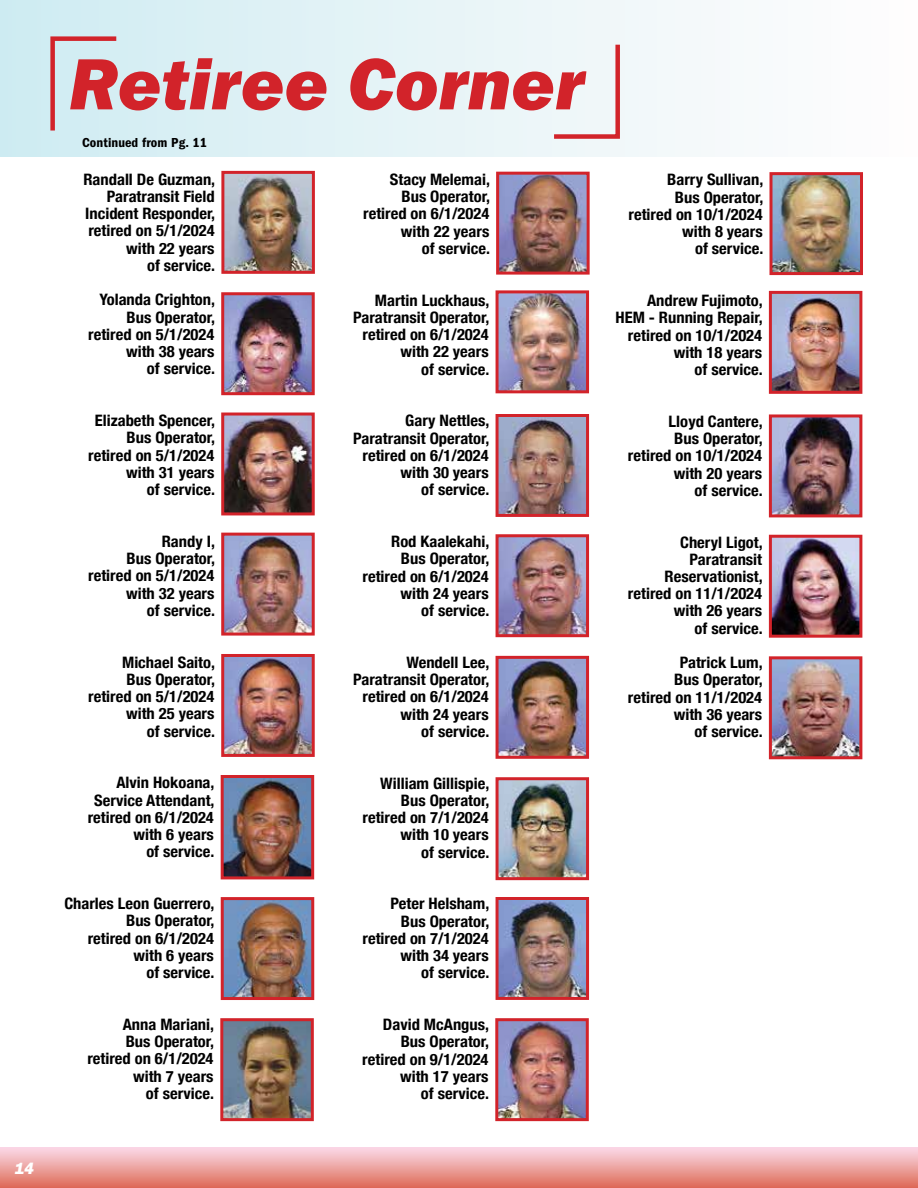
<style>
.page{position:relative;width:918px;height:1188px;background:#fff}
.page>*{position:absolute;margin:0;border:0;box-sizing:border-box;transform-origin:0 0}
.t1{font:75px "Franklin Gothic URW Hea Ita";color:#d2232a}
.t2{font:16.5px "Franklin Gothic URW Hea Ita";color:#fff}
.t3{font:700 condensed 15.75px/17.2px "Helvetica Neue";color:#000;text-align:right;scale:1.05 1}
.t4{font:13.5px "Franklin Gothic LT Pro Cn Dm";letter-spacing:.01em;color:#000;scale:1.05 1}
</style>
<div class="page">
<div style="left:0;top:0;width:918px;height:156px;background:linear-gradient(to right,#cfecf2,#fffdfd)"></div>
<img style="left:225px;top:175px;width:86px;height:95px">
<div style="left:221px;top:171px;width:94px;height:103px;border:3px solid #d2232a"></div>
<img style="left:225px;top:296px;width:86px;height:95px">
<div style="left:221px;top:292px;width:94px;height:103px;border:3px solid #d2232a"></div>
<img style="left:225px;top:658px;width:86px;height:95px">
<div style="left:221px;top:654px;width:94px;height:103px;border:3px solid #d2232a"></div>
<img style="left:225px;top:417px;width:86px;height:94px">
<div style="left:221px;top:413px;width:94px;height:102px;border:3px solid #d2232a"></div>
<img style="left:225px;top:537px;width:86px;height:95px">
<div style="left:221px;top:533px;width:94px;height:103px;border:3px solid #d2232a"></div>
<img style="left:224px;top:1022px;width:86px;height:95px">
<div style="left:220px;top:1018px;width:94px;height:103px;border:3px solid #d2232a"></div>
<img style="left:225px;top:779px;width:85px;height:96px">
<div style="left:221px;top:775px;width:93px;height:104px;border:3px solid #d2232a"></div>
<img style="left:225px;top:901px;width:85px;height:95px">
<div style="left:221px;top:897px;width:93px;height:103px;border:3px solid #d2232a"></div>
<img style="left:500px;top:294px;width:85px;height:95px">
<div style="left:496px;top:290px;width:93px;height:103px;border:3px solid #d2232a"></div>
<img style="left:500px;top:176px;width:86px;height:95px">
<div style="left:496px;top:172px;width:94px;height:103px;border:3px solid #d2232a"></div>
<img style="left:500px;top:418px;width:85px;height:95px">
<div style="left:496px;top:414px;width:93px;height:103px;border:3px solid #d2232a"></div>
<img style="left:500px;top:781px;width:85px;height:95px">
<div style="left:496px;top:777px;width:93px;height:103px;border:3px solid #d2232a"></div>
<img style="left:500px;top:538px;width:85px;height:95px">
<div style="left:496px;top:534px;width:93px;height:103px;border:3px solid #d2232a"></div>
<img style="left:500px;top:660px;width:85px;height:95px">
<div style="left:496px;top:656px;width:93px;height:103px;border:3px solid #d2232a"></div>
<img style="left:499px;top:1022px;width:86px;height:95px">
<div style="left:495px;top:1018px;width:94px;height:103px;border:3px solid #d2232a"></div>
<img style="left:500px;top:901px;width:85px;height:95px">
<div style="left:496px;top:897px;width:93px;height:103px;border:3px solid #d2232a"></div>
<img style="left:773px;top:295px;width:85px;height:95px">
<div style="left:769px;top:291px;width:93px;height:103px;border:3px solid #d2232a"></div>
<img style="left:773px;top:176px;width:86px;height:95px">
<div style="left:769px;top:172px;width:94px;height:103px;border:3px solid #d2232a"></div>
<img style="left:773px;top:418px;width:85px;height:95px">
<div style="left:769px;top:414px;width:93px;height:103px;border:3px solid #d2232a"></div>
<img style="left:773px;top:539px;width:85px;height:95px">
<div style="left:769px;top:535px;width:93px;height:103px;border:3px solid #d2232a"></div>
<img style="left:773px;top:660px;width:85px;height:95px">
<div style="left:769px;top:656px;width:93px;height:103px;border:3px solid #d2232a"></div>
<div style="left:0;top:1148px;width:918px;height:40px;background:linear-gradient(to bottom,#fadae7,#de6d5a)"></div>
<svg style="left:48px;top:34px;width:73px;height:101px;background:#d2dadf"></svg>
<svg style="left:550px;top:40px;width:72px;height:101px"></svg>
<p class="t2" style="left:15px;top:1157px;width:21px">14</p>
<h1 class="t1" style="left:69px;top:35px;width:517px">Retiree Corner</h1>
<p class="t4" style="left:82px;top:135px;width:120px">Continued from Pg. 11</p>
<p class="t3" style="left:83px;top:169px;width:127px">Randall De Guzman,<br>Paratransit Field<br>Incident Responder, retired on 5/1/2024 with 22 years<br>of service.</p>
<p class="t3" style="left:88px;top:290px;width:122px">Yolanda Crighton,<br>Bus Operator, retired on 5/1/2024 with 38 years<br>of service.</p>
<p class="t3" style="left:88px;top:411px;width:122px">Elizabeth Spencer,<br>Bus Operator, retired on 5/1/2024 with 31 years<br>of service.</p>
<p class="t3" style="left:88px;top:532px;width:122px">Randy I,<br>Bus Operator, retired on 5/1/2024 with 32 years<br>of service.</p>
<p class="t3" style="left:88px;top:652px;width:122px">Michael Saito,<br>Bus Operator, retired on 5/1/2024 with 25 years<br>of service.</p>
<p class="t3" style="left:88px;top:773px;width:122px">Alvin Hokoana,<br>Service Attendant, retired on 6/1/2024 with 6 years<br>of service.</p>
<p class="t3" style="left:64px;top:894px;width:145px">Charles Leon Guerrero,<br>Bus Operator,<br>retired on 6/1/2024 with 6 years<br>of service.</p>
<p class="t3" style="left:87px;top:1015px;width:122px">Anna Mariani,<br>Bus Operator, retired on 6/1/2024 with 7 years<br>of service.</p>
<p class="t3" style="left:363px;top:169px;width:122px">Stacy Melemai,<br>Bus Operator, retired on 6/1/2024 with 22 years<br>of service.</p>
<p class="t3" style="left:353px;top:290px;width:131px">Martin Luckhaus,<br>Paratransit Operator, retired on 6/1/2024 with 22 years<br>of service.</p>
<p class="t3" style="left:353px;top:411px;width:131px">Gary Nettles,<br>Paratransit Operator, retired on 6/1/2024 with 30 years<br>of service.</p>
<p class="t3" style="left:363px;top:532px;width:122px">Rod Kaalekahi,<br>Bus Operator, retired on 6/1/2024 with 24 years<br>of service.</p>
<p class="t3" style="left:353px;top:652px;width:131px">Wendell Lee,<br>Paratransit Operator, retired on 6/1/2024 with 24 years<br>of service.</p>
<p class="t3" style="left:363px;top:773px;width:122px">William Gillispie,<br>Bus Operator, retired on 7/1/2024 with 10 years<br>of service.</p>
<p class="t3" style="left:363px;top:894px;width:122px">Peter Helsham,<br>Bus Operator, retired on 7/1/2024 with 34 years<br>of service.</p>
<p class="t3" style="left:362px;top:1015px;width:122px">David McAngus,<br>Bus Operator, retired on 9/1/2024 with 17 years<br>of service.</p>
<p class="t3" style="left:629px;top:170px;width:130px">Barry Sullivan,<br>Bus Operator, retired on 10/1/2024 with 8 years<br>of service.</p>
<p class="t3" style="left:616px;top:291px;width:142px">Andrew Fujimoto,<br>HEM - Running Repair, retired on 10/1/2024 with 18 years<br>of service.</p>
<p class="t3" style="left:628px;top:411px;width:130px">Lloyd Cantere,<br>Bus Operator, retired on 10/1/2024 with 20 years<br>of service.</p>
<p class="t3" style="left:628px;top:532px;width:130px">Cheryl Ligot,<br>Paratransit<br>Reservationist, retired on 11/1/2024 with 26 years<br>of service.</p>
<p class="t3" style="left:628px;top:653px;width:130px">Patrick Lum,<br>Bus Operator, retired on 11/1/2024 with 36 years<br>of service.</p>
</div>
